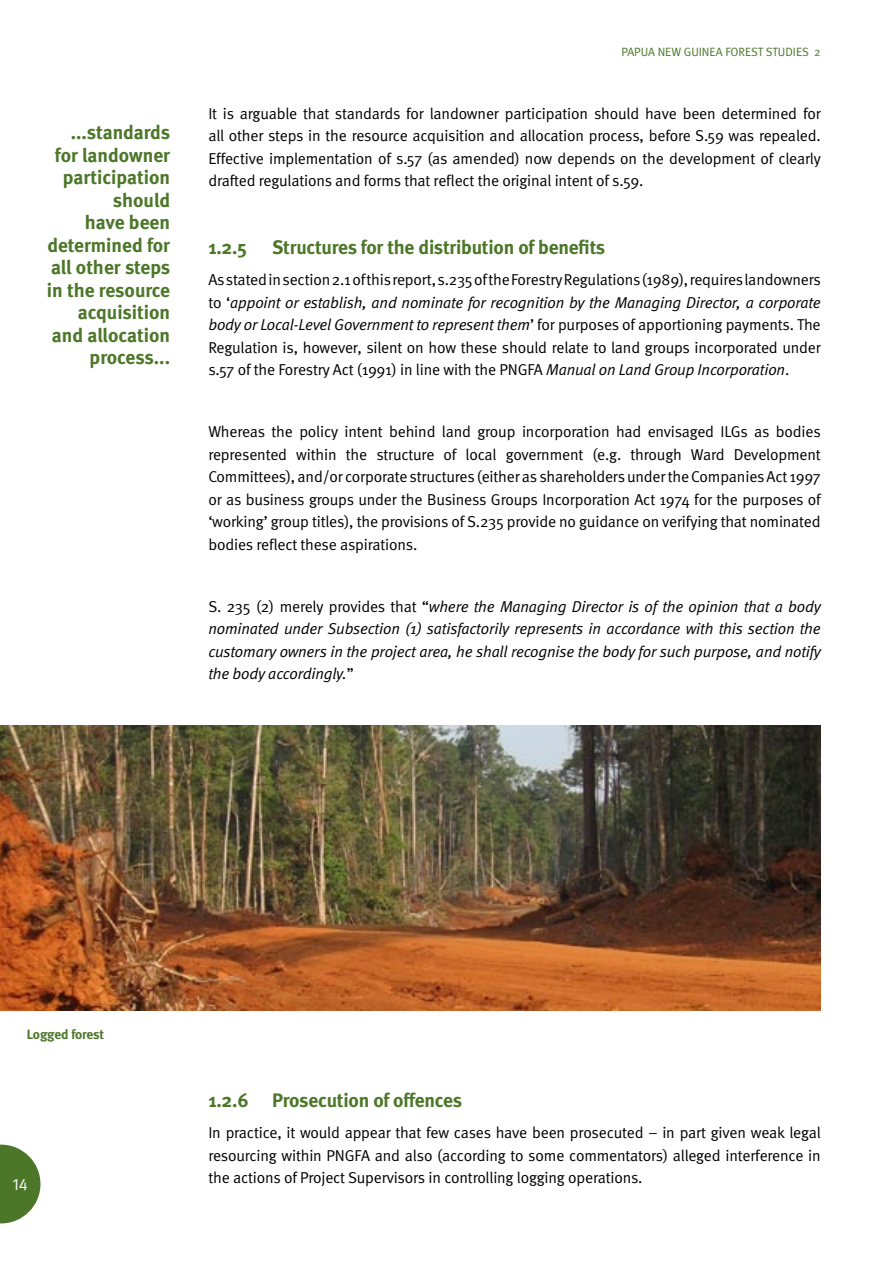
<style>
.page{position:relative;width:893px;height:1263px;background:#fff}
.page>*{position:absolute;margin:0;border:0;box-sizing:border-box;transform-origin:0 0}
._1_Body_text{font:700 19.5px/22.5px "Meta";color:#4c7729;text-align:right}
._5_Small_subhead{font:700 19.5px "Meta";letter-spacing:-.01em;color:#4c7729}
.t1{font:16.5px "Meta Normal Expert";color:#fff}
._1_Body_text-2{font:15.75px/22.5px "Meta Normal";letter-spacing:-.01em;color:#000;text-align:justify}
._1_Body_text-3{font:italic 15.75px/22.5px "Meta Normal";letter-spacing:-.01em;color:#000;text-align:justify}
._7a_caption_small{font:700 13.5px "Meta";letter-spacing:-.015em;color:#4c7729}
.t2{font:12px "Meta Normal";color:#4c7729}
.s1{font-style:italic}
.s2{font-style:normal}
</style>
<div class="page">
<svg style="left:0;top:1144px;width:40px;height:79px"></svg>
<img style="left:0;top:726px;width:821px;height:285px">
<p class="_1_Body_text" style="left:47px;top:121px;width:125px">...standards for landowner participation should<br>have been determined for all other steps in the resource acquisition and allocation process...</p>
<p class="t2" style="left:621px;top:45px;width:201px">PAPUA NEW GUINEA FOREST STUDIES 2</p>
<p class="_1_Body_text-2" style="left:208px;top:102px;width:614px">It is arguable that standards for landowner participation should have been determined for all other steps in the resource acquisition and allocation process, before S.59 was repealed.<br>Effective implementation of s.57 (as amended) now depends on the development of clearly drafted regulations and forms that reflect the original intent of s.59.</p>
<p class="_5_Small_subhead" style="left:208px;top:235px;width:40px">1.2.5</p>
<p class="_5_Small_subhead" style="left:272px;top:235px;width:335px">Structures for the distribution of benefits</p>
<p class="_1_Body_text-2" style="left:208px;top:268px;width:614px">As stated in section 2.1 of this report, s.235 of the Forestry Regulations (1989), requires landowners to ‘<span class="s1">appoint or establish, and nominate for recognition by the Managing Director, a corporate body or Local-Level Government to represent them</span>’ for purposes of apportioning payments. The Regulation is, however, silent on how these should relate to land groups incorporated under s.57 of the Forestry Act (1991) in line with the PNGFA <span class="s1">Manual on Land Group Incorporation</span>.</p>
<p class="_1_Body_text-2" style="left:208px;top:420px;width:614px">Whereas the policy intent behind land group incorporation had envisaged ILGs as bodies represented within the structure of local government (e.g. through Ward Development Committees), and/or corporate structures (either as shareholders under the Companies Act 1997 or as business groups under the Business Groups Incorporation Act 1974 for the purposes of ‘working’ group titles), the provisions of S.235 provide no guidance on verifying that nominated bodies reflect these aspirations.</p>
<p class="_1_Body_text-3" style="left:208px;top:595px;width:614px"><span class="s2">S. 235 (2) merely provides that “</span>where the Managing Director is of the opinion that a body nominated under Subsection (1) satisfactorily represents in accordance with this section the customary owners in the project area, he shall recognise the body for such purpose, and notify the body accordingly.<span class="s2">”</span></p>
<p class="_7a_caption_small" style="left:27px;top:1025px;width:79px">Logged forest</p>
<p class="t1" style="left:12px;top:1175px;width:17px">14</p>
<p class="_5_Small_subhead" style="left:208px;top:1088px;width:255px">1.2.6 Prosecution of offences</p>
<p class="_1_Body_text-2" style="left:208px;top:1121px;width:614px">In practice, it would appear that few cases have been prosecuted – in part given weak legal resourcing within PNGFA and also (according to some commentators) alleged interference in the actions of Project Supervisors in controlling logging operations.</p>
</div>
